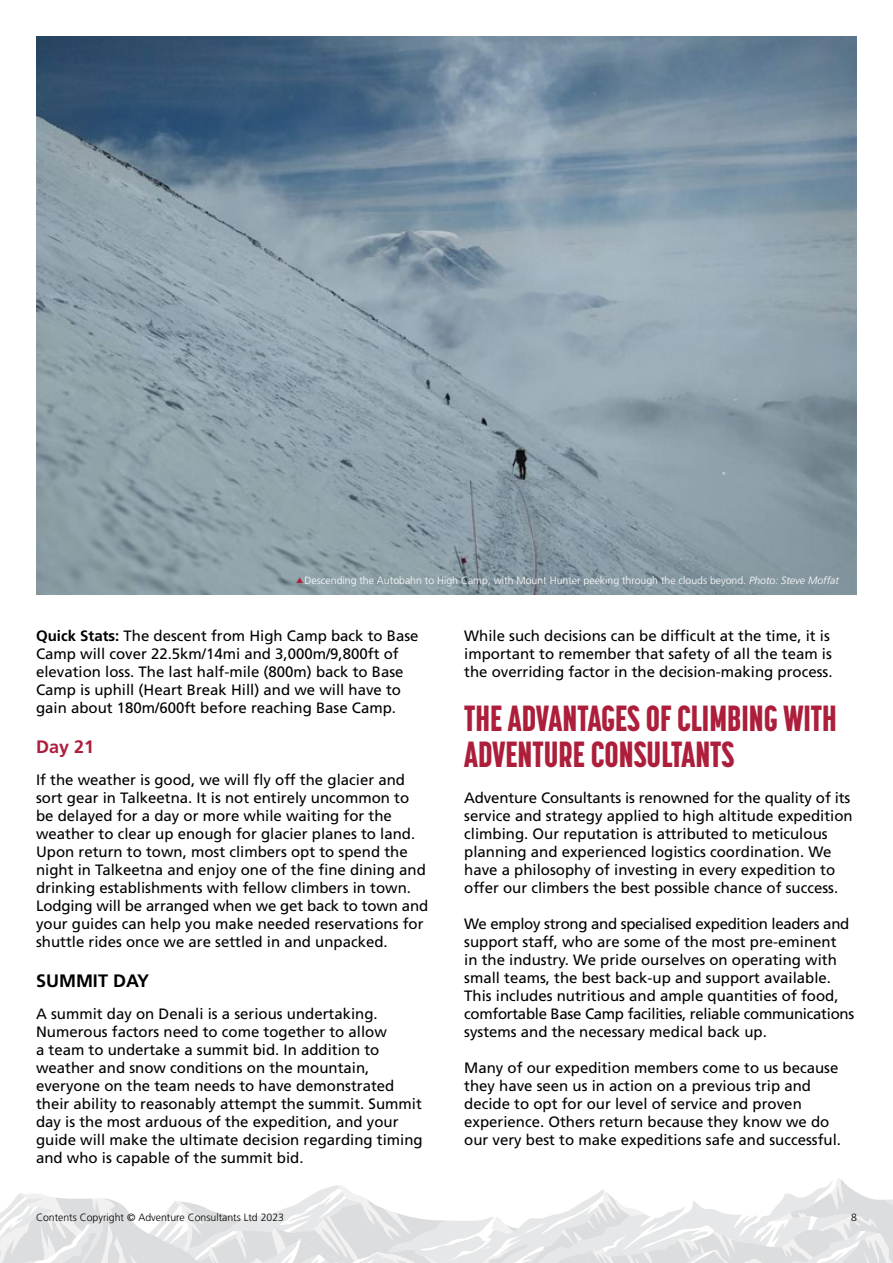
<style>
.page{position:relative;width:893px;height:1263px;background:#fff}
.page>*{position:absolute;margin:0;border:0;box-sizing:border-box;transform-origin:0 0}
.t1{font:800 36px/36px "Korolev Compressed";color:#ad1e3b}
.t2{font:700 18px "Frutiger LT Std";color:#000}
.t3{font:700 18px "Frutiger LT Std";color:#ad1e3b}
.t4{font:15px/18px "Frutiger LT Std";color:#000}
.t5{font:300 10.5px "Frutiger LT Std";color:#fff}
.t6{font:300 10.5px "Frutiger LT Std";color:#000}
.s1{font-style:italic}
.s2{font-weight:700}
</style>
<div class="page">
<svg style="left:0;top:1178px;width:893px;height:85px"></svg>
<img style="left:36px;top:36px;width:821px;height:558px">
<svg style="left:297px;top:577px;width:6px;height:6px"></svg>
<p class="t5" style="left:305px;top:575px;width:536px">Descending the Autobahn to High Camp, with Mount Hunter peeking through the clouds beyond. <span class="s1">Photo: Steve Moffat</span></p>
<p class="t4" style="left:36px;top:627px;width:384px"><span class="s2">Quick Stats:</span> The descent from High Camp back to Base Camp will cover 22.5km/14mi and 3,000m/9,800ft of elevation loss. The last half-mile (800m) back to Base Camp is uphill (Heart Break Hill) and we will have to gain about 180m/600ft before reaching Base Camp.</p>
<p class="t3" style="left:36px;top:736px;width:60px">Day 21</p>
<p class="t4" style="left:36px;top:771px;width:394px">If the weather is good, we will fly off the glacier and sort gear in Talkeetna. It is not entirely uncommon to be delayed for a day or more while waiting for the weather to clear up enough for glacier planes to land.<br>Upon return to town, most climbers opt to spend the night in Talkeetna and enjoy one of the fine dining and drinking establishments with fellow climbers in town.<br>Lodging will be arranged when we get back to town and your guides can help you make needed reservations for shuttle rides once we are settled in and unpacked.</p>
<p class="t2" style="left:36px;top:970px;width:115px">SUMMIT DAY</p>
<p class="t4" style="left:36px;top:1005px;width:388px">A summit day on Denali is a serious undertaking.<br>Numerous factors need to come together to allow<br>a team to undertake a summit bid. In addition to weather and snow conditions on the mountain, everyone on the team needs to have demonstrated their ability to reasonably attempt the summit. Summit day is the most arduous of the expedition, and your guide will make the ultimate decision regarding timing and who is capable of the summit bid.</p>
<p class="t4" style="left:464px;top:627px;width:370px">While such decisions can be difficult at the time, it is important to remember that safety of all the team is the overriding factor in the decision-making process.</p>
<h1 class="t1" style="left:464px;top:700px;width:374px">THE ADVANTAGES OF CLIMBING WITH<br>ADVENTURE CONSULTANTS</h1>
<p class="t4" style="left:464px;top:789px;width:390px">Adventure Consultants is renowned for the quality of its service and strategy applied to high altitude expedition climbing. Our reputation is attributed to meticulous planning and experienced logistics coordination. We have a philosophy of investing in every expedition to offer our climbers the best possible chance of success.</p>
<p class="t4" style="left:464px;top:915px;width:391px">We employ strong and specialised expedition leaders and support staff, who are some of the most pre-eminent<br>in the industry. We pride ourselves on operating with small teams, the best back-up and support available.<br>This includes nutritious and ample quantities of food, comfortable Base Camp facilities, reliable communications systems and the necessary medical back up.</p>
<p class="t4" style="left:464px;top:1059px;width:378px">Many of our expedition members come to us because they have seen us in action on a previous trip and decide to opt for our level of service and proven experience. Others return because they know we do our very best to make expeditions safe and successful.</p>
<p class="t6" style="left:36px;top:1211px;width:250px">Contents Copyright © Adventure Consultants Ltd 2023</p>
<p class="t6" style="left:851px;top:1211px;width:7px">8</p>
</div>
